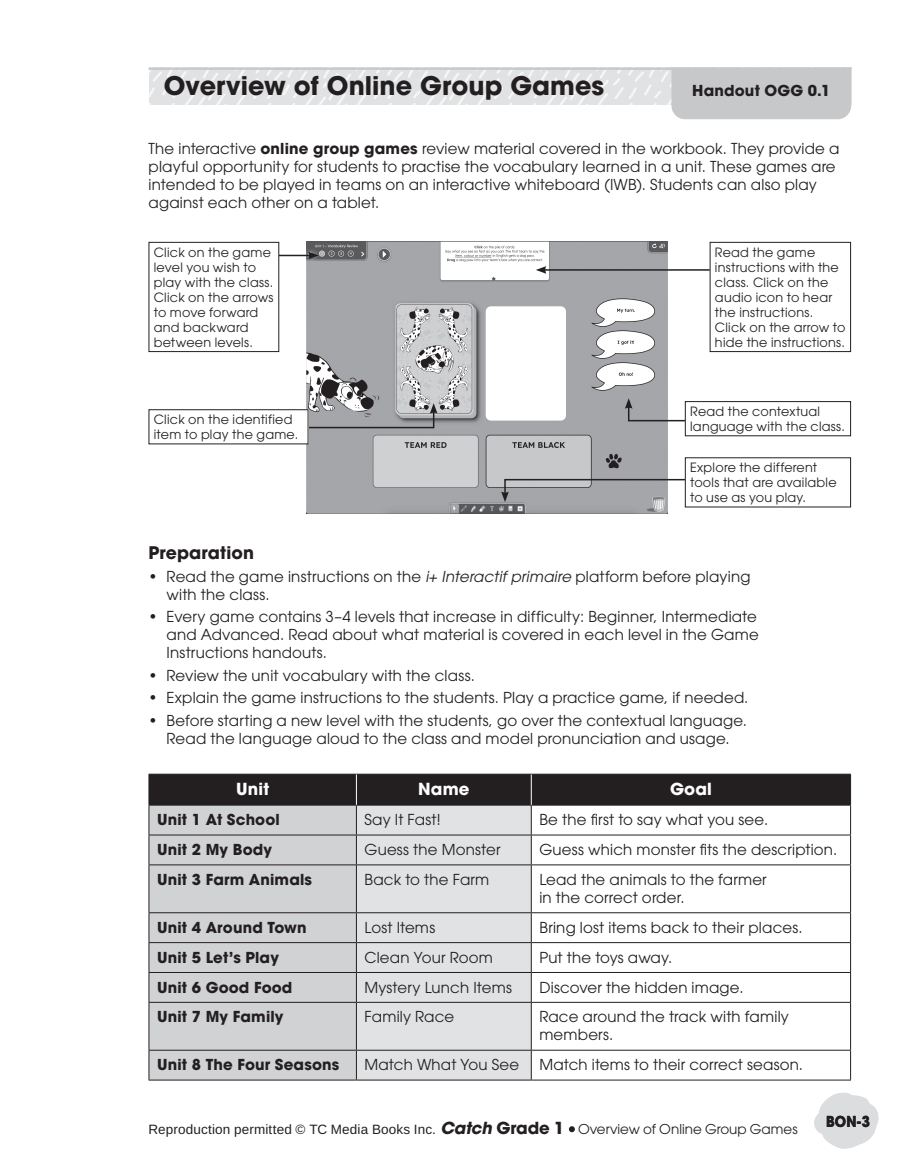
<style>
.page{position:relative;width:905px;height:1175px;background:#fff}
.page>*{position:absolute;margin:0;border:0;box-sizing:border-box;transform-origin:0 0}
.t1{font:700 25.5px "ITC Avant Garde Pro";color:#231f20}
.t2{font:700 17.25px "ITC Avant Garde Pro";letter-spacing:.005em;color:#231f20}
.t3{font:700 16.5px "ITC Avant Garde Pro";letter-spacing:.01em;color:#fff}
.t4{font:15px/18px "ITC Avant Garde Pro";letter-spacing:.01em;color:#231f20}
.t5{font:700 15px "ITC Avant Garde Pro";letter-spacing:.01em;color:#231f20}
.t6{font:700 15px "ITC Avant Garde Pro";letter-spacing:.01em;color:#231f20;scale:.89 1}
.t7{font:13.5px "Arimo";letter-spacing:.01em;color:#231f20}
.t8{font:12.75px/15px "ITC Avant Garde Pro";letter-spacing:.02em;color:#231f20}
.s1{font-weight:700}
.s2{font-style:italic}
.s3{font-family:"ITC Avant Garde Pro";font-weight:700;font-style:italic;font-size:16.5px}
.s4{font-family:"ITC Avant Garde Pro";font-weight:700;font-size:16.5px}
.s5{font-family:"ITC Avant Garde Pro"}
</style>
<div class="page">
<svg style="left:149px;top:70px;width:522px;height:35px;background:#e3e4e6"></svg>
<div style="left:671px;top:70px;width:180px;height:49px;background:#c7c8ca"></div>
<hr style="left:148px;top:68px;width:703px;height:2px;background:#c7c8ca">
<svg style="left:814px;top:1092px;width:65px;height:57px"></svg>
<img style="left:306px;top:242px;width:362px;height:271px">
<div style="left:232px;top:247px;width:91px;height:40px;background:#fff;opacity:.5"></div>
<svg style="left:279px;top:252px;width:40px;height:32px"></svg>
<svg style="left:306px;top:403px;width:131px;height:26px;background:#9b9c9e"></svg>
<hr style="left:544px;top:269px;width:165px;height:2px;background:#231f20">
<svg style="left:536px;top:266px;width:10px;height:8px"></svg>
<svg style="left:625px;top:398px;width:60px;height:24px"></svg>
<svg style="left:501px;top:478px;width:184px;height:24px;background:#a5a6a9"></svg>
<div style="left:149px;top:242px;width:130px;height:109px;background:#fff"></div>
<div style="left:148px;top:242px;width:131px;height:110px;border:1px solid #231f20"></div>
<div style="left:709px;top:242px;width:141px;height:110px;border:1px solid #231f20"></div>
<div style="left:685px;top:401px;width:165px;height:35px;border:1px solid #231f20"></div>
<div style="left:148px;top:409px;width:160px;height:35px;border:1px solid #231f20"></div>
<div style="left:149px;top:865px;width:207px;height:214px;background:#d1d2d4"></div>
<div style="left:357px;top:865px;width:174px;height:214px;background:#e1e2e4"></div>
<svg style="left:532px;top:865px;width:318px;height:186px"></svg>
<hr style="left:148px;top:773px;width:208px;height:1px;background:#231f20">
<hr style="left:356px;top:773px;width:175px;height:1px;background:#231f20">
<hr style="left:531px;top:773px;width:319px;height:1px;background:#231f20">
<svg style="left:148px;top:774px;width:703px;height:90px"></svg>
<hr style="left:148px;top:864px;width:208px;height:1px;background:#231f20">
<hr style="left:148px;top:865px;width:1px;height:47px;background:#231f20">
<hr style="left:356px;top:864px;width:175px;height:1px;background:#231f20">
<hr style="left:356px;top:865px;width:1px;height:47px;background:#231f20">
<hr style="left:531px;top:864px;width:319px;height:1px;background:#231f20">
<hr style="left:531px;top:865px;width:1px;height:47px;background:#231f20">
<hr style="left:850px;top:865px;width:1px;height:47px;background:#231f20">
<hr style="left:148px;top:912px;width:208px;height:1px;background:#231f20">
<hr style="left:356px;top:912px;width:175px;height:1px;background:#231f20">
<hr style="left:531px;top:912px;width:319px;height:1px;background:#231f20">
<hr style="left:148px;top:942px;width:208px;height:1px;background:#231f20">
<svg style="left:148px;top:913px;width:1px;height:59px"></svg>
<hr style="left:356px;top:942px;width:175px;height:1px;background:#231f20">
<svg style="left:356px;top:913px;width:1px;height:59px"></svg>
<hr style="left:531px;top:942px;width:319px;height:1px;background:#231f20">
<svg style="left:531px;top:913px;width:1px;height:59px"></svg>
<svg style="left:850px;top:913px;width:1px;height:59px"></svg>
<hr style="left:148px;top:972px;width:208px;height:1px;background:#231f20">
<hr style="left:148px;top:972px;width:1px;height:30px;background:#231f20">
<hr style="left:356px;top:972px;width:175px;height:1px;background:#231f20">
<hr style="left:356px;top:972px;width:1px;height:30px;background:#231f20">
<hr style="left:531px;top:972px;width:319px;height:1px;background:#231f20">
<hr style="left:531px;top:972px;width:1px;height:30px;background:#231f20">
<hr style="left:850px;top:972px;width:1px;height:30px;background:#231f20">
<hr style="left:148px;top:1002px;width:208px;height:1px;background:#231f20">
<hr style="left:148px;top:1002px;width:1px;height:47px;background:#231f20">
<hr style="left:356px;top:1002px;width:175px;height:1px;background:#231f20">
<hr style="left:356px;top:1002px;width:1px;height:47px;background:#231f20">
<hr style="left:531px;top:1002px;width:319px;height:1px;background:#231f20">
<hr style="left:531px;top:1002px;width:1px;height:47px;background:#231f20">
<hr style="left:850px;top:1002px;width:1px;height:47px;background:#231f20">
<hr style="left:148px;top:1049px;width:208px;height:1px;background:#231f20">
<svg style="left:148px;top:1050px;width:1px;height:29px"></svg>
<hr style="left:356px;top:1049px;width:175px;height:1px;background:#231f20">
<svg style="left:356px;top:1050px;width:1px;height:29px"></svg>
<hr style="left:531px;top:1049px;width:319px;height:1px;background:#231f20">
<svg style="left:531px;top:1050px;width:1px;height:29px"></svg>
<svg style="left:850px;top:1050px;width:1px;height:29px"></svg>
<hr style="left:148px;top:1079px;width:208px;height:1px;background:#231f20">
<hr style="left:356px;top:1079px;width:175px;height:1px;background:#231f20">
<hr style="left:531px;top:1079px;width:319px;height:1px;background:#231f20">
<hr style="left:356px;top:774px;width:1px;height:30px;background:#fff">
<hr style="left:531px;top:774px;width:1px;height:30px;background:#fff">
<svg style="left:569px;top:1126px;width:6px;height:6px"></svg>
<h1 class="t1" style="left:164px;top:68px;width:442px">Overview of Online Group Games</h1>
<p class="t5" style="left:692px;top:81px;width:140px">Handout OGG 0.1</p>
<p class="t4" style="left:149px;top:139px;width:692px">The interactive <span class="s1">online group games</span> review material covered in the workbook. They provide a playful opportunity for students to practise the vocabulary learned in a unit. These games are intended to be played in teams on an interactive whiteboard (IWB). Students can also play against each other on a tablet.</p>
<p class="t8" style="left:154px;top:244px;width:121px">Click on the game level you wish to play with the class.<br>Click on the arrows to move forward and backward between levels.</p>
<p class="t8" style="left:715px;top:244px;width:132px">Read the game instructions with the class. Click on the audio icon to hear the instructions.<br>Click on the arrow to hide the instructions.</p>
<p class="t8" style="left:154px;top:412px;width:146px">Click on the identified item to play the game.</p>
<p class="t8" style="left:690px;top:403px;width:156px">Read the contextual language with the class.</p>
<p class="t8" style="left:690px;top:460px;width:148px">Explore the different tools that are available to use as you play.</p>
<p class="t2" style="left:148px;top:541px;width:107px">Preparation</p>
<p class="t4" style="left:166px;top:567px;width:585px;text-indent:-18px">• Read the game instructions on the <span class="s2">i+ Interactif primaire</span> platform before playing with the class.</p>
<p class="t4" style="left:166px;top:607px;width:593px;text-indent:-18px">• Every game contains 3–4 levels that increase in difficulty: Beginner, Intermediate and Advanced. Read about what material is covered in each level in the Game<br>Instructions handouts.</p>
<p class="t4" style="left:148px;top:666px;width:328px">• Review the unit vocabulary with the class.</p>
<p class="t4" style="left:148px;top:688px;width:601px">• Explain the game instructions to the students. Play a practice game, if needed.</p>
<p class="t4" style="left:148px;top:711px;width:600px;text-align:center">• Before starting a new level with the students, go over the contextual language.<br>Read the language aloud to the class and model pronunciation and usage.</p>
<p class="t3" style="left:236px;top:778px;width:34px">Unit</p>
<p class="t3" style="left:418px;top:778px;width:53px">Name</p>
<p class="t3" style="left:670px;top:778px;width:43px">Goal</p>
<p class="t5" style="left:157px;top:809px;width:124px">Unit 1 At School</p>
<p class="t4" style="left:364px;top:810px;width:78px">Say It Fast!</p>
<p class="t4" style="left:539px;top:810px;width:230px">Be the first to say what you see.</p>
<p class="t5" style="left:157px;top:839px;width:117px">Unit 2 My Body</p>
<p class="t4" style="left:364px;top:840px;width:137px">Guess the Monster</p>
<p class="t4" style="left:539px;top:840px;width:299px">Guess which monster fits the description.</p>
<p class="t5" style="left:157px;top:869px;width:156px">Unit 3 Farm Animals</p>
<p class="t4" style="left:364px;top:870px;width:126px">Back to the Farm</p>
<p class="t4" style="left:539px;top:870px;width:229px">Lead the animals to the farmer in the correct order.</p>
<p class="t5" style="left:157px;top:917px;width:151px">Unit 4 Around Town</p>
<p class="t4" style="left:364px;top:918px;width:72px">Lost Items</p>
<p class="t4" style="left:539px;top:918px;width:264px">Bring lost items back to their places.</p>
<p class="t5" style="left:157px;top:947px;width:123px">Unit 5 Let’s Play</p>
<p class="t4" style="left:364px;top:948px;width:130px">Clean Your Room</p>
<p class="t4" style="left:539px;top:948px;width:134px">Put the toys away.</p>
<p class="t5" style="left:157px;top:977px;width:137px">Unit 6 Good Food</p>
<p class="t4" style="left:364px;top:977px;width:149px">Mystery Lunch Items</p>
<p class="t4" style="left:539px;top:977px;width:206px">Discover the hidden image.</p>
<p class="t5" style="left:157px;top:1006px;width:128px">Unit 7 My Family</p>
<p class="t4" style="left:364px;top:1007px;width:91px">Family Race</p>
<p class="t4" style="left:539px;top:1007px;width:251px">Race around the track with family members.</p>
<p class="t5" style="left:157px;top:1054px;width:184px">Unit 8 The Four Seasons</p>
<p class="t4" style="left:364px;top:1055px;width:156px">Match What You See</p>
<p class="t4" style="left:539px;top:1055px;width:265px">Match items to their correct season.</p>
<p class="t7" style="left:148px;top:1119px;width:650px">Reproduction permitted © TC Media Books Inc. <span class="s3">Catch</span> <span class="s4">Grade 1</span> <span class="s5">Overview of Online Group Games</span></p>
<p class="t6" style="left:826px;top:1111px;width:51px">BON-3</p>
</div>
